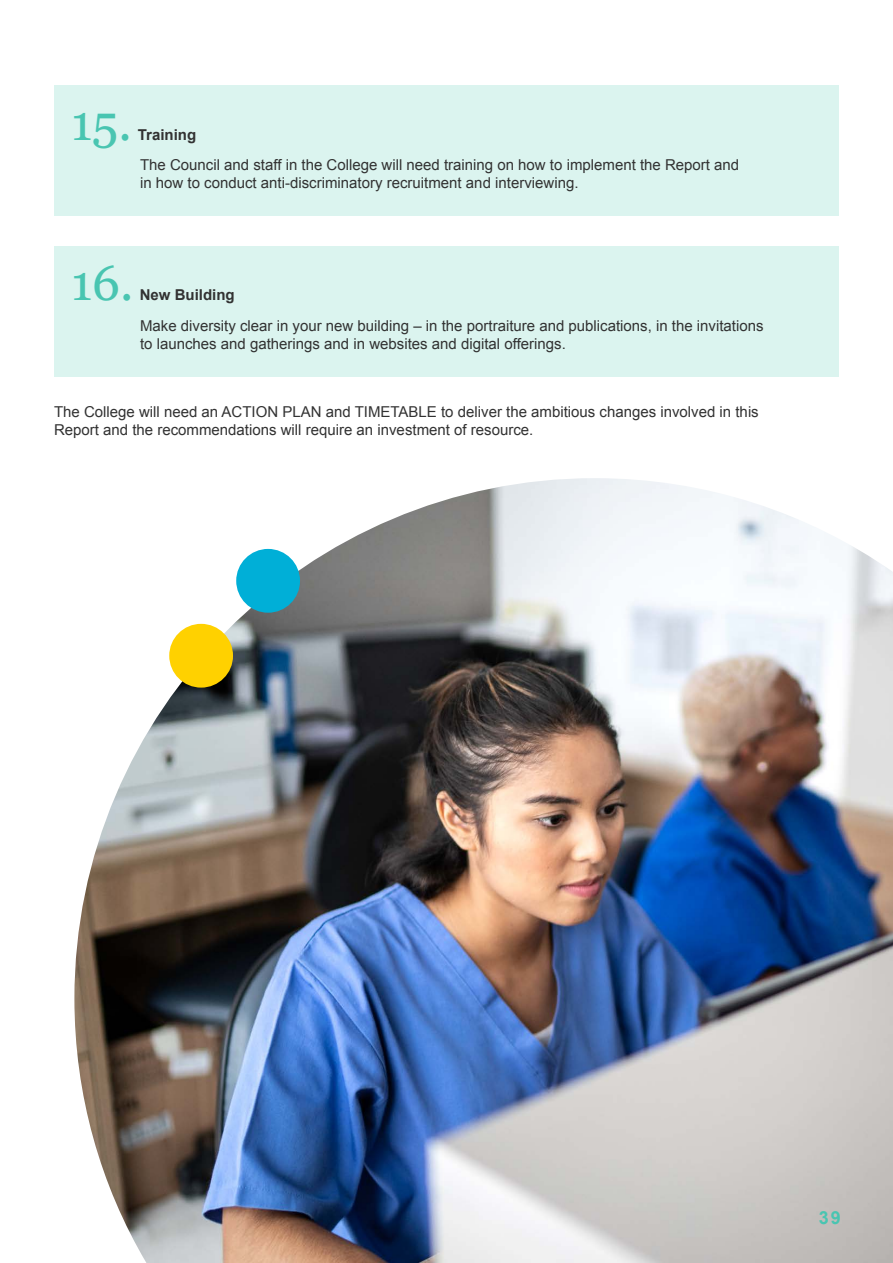
<style>
.page{position:relative;width:893px;height:1263px;background:#fff}
.page>*{position:absolute;margin:0;border:0;box-sizing:border-box;transform-origin:0 0}
.t1{font:49.5px "Georgia";color:#49c5b1}
.t2{font:700 18px "Arial";color:#49c5b1}
.t3{font:15px/18px "Arial";color:#323232}
.t4{font:700 15px "Arial";color:#323232}
</style>
<div class="page">
<img style="left:74px;top:478px;width:819px;height:785px">
<div style="left:54px;top:85px;width:785px;height:131px;background:#dbf4ef"></div>
<div style="left:54px;top:246px;width:785px;height:131px;background:#dbf4ef"></div>
<div style="left:169px;top:624px;width:64px;height:64px;background:#ffd100;border-radius:50%"></div>
<div style="left:236px;top:549px;width:64px;height:64px;background:#00afd7;border-radius:50%"></div>
<h1 class="t1" style="left:71px;top:86px;width:62px">15.</h1>
<p class="t4" style="left:138px;top:124px;width:60px">Training</p>
<p class="t3" style="left:140px;top:156px;width:601px">The Council and staff in the College will need training on how to implement the Report and in how to conduct anti-discriminatory recruitment and interviewing.</p>
<h1 class="t1" style="left:71px;top:247px;width:64px">16.</h1>
<p class="t4" style="left:140px;top:285px;width:97px">New Building</p>
<p class="t3" style="left:140px;top:317px;width:625px">Make diversity clear in your new building – in the portraiture and publications, in the invitations to launches and gatherings and in websites and digital offerings.</p>
<p class="t3" style="left:54px;top:403px;width:706px">The College will need an ACTION PLAN and TIMETABLE to deliver the ambitious changes involved in this<br>Report and the recommendations will require an investment of resource.</p>
<p class="t2" style="left:819px;top:1206px;width:23px">39</p>
</div>
